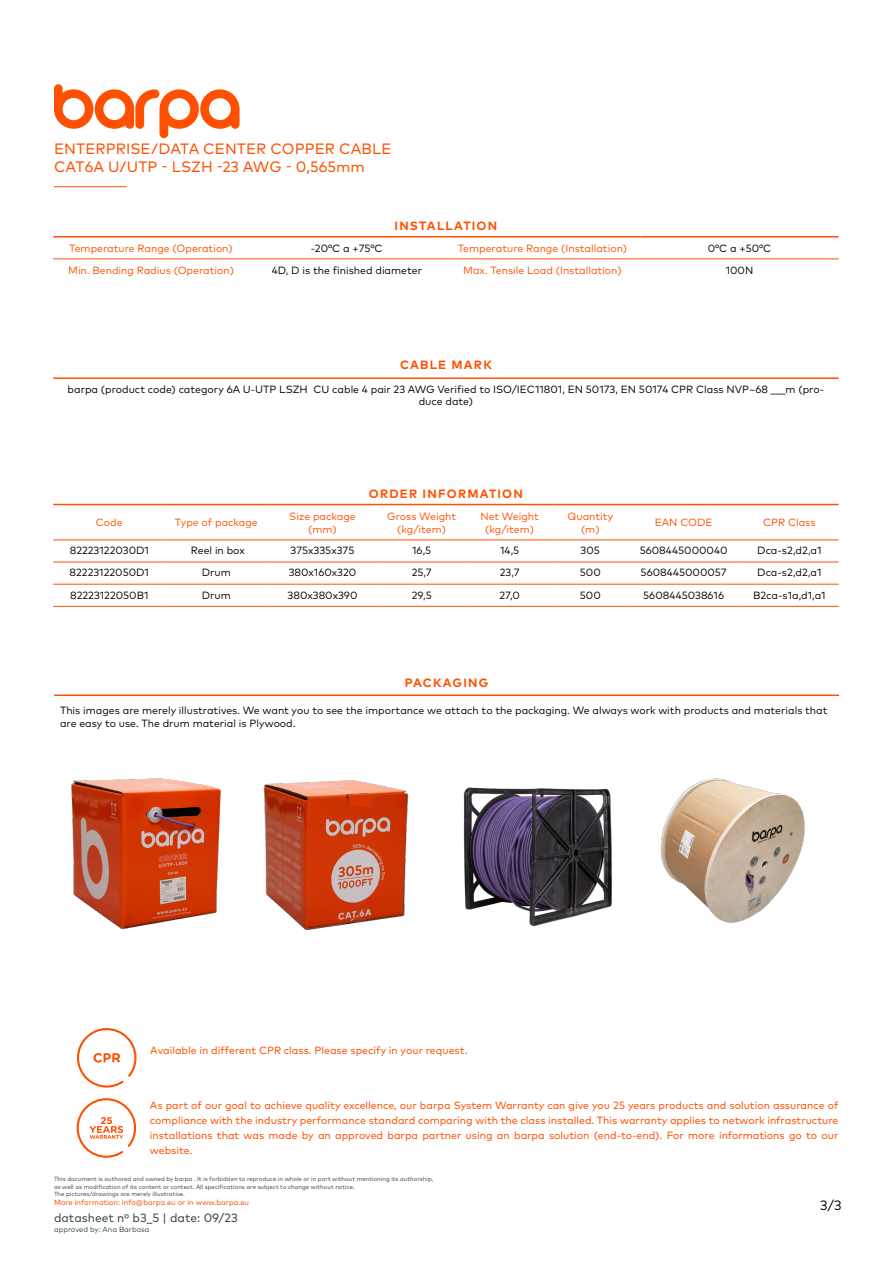
<style>
.page{position:relative;width:893px;height:1263px;background:#fff}
.page>*{position:absolute;margin:0;border:0;box-sizing:border-box;transform-origin:0 0}
.t1{font:15px/18px "Mark Pro";letter-spacing:.005em;color:#fe5000}
.t2{font:13.5px "Mark Pro";color:#000}
.t3{font:700 12px "Mark Pro";letter-spacing:.1em;color:#fe5000}
.t4{font:12px "Mark Pro";color:#3b4544}
.t5{font:10.5px/12.6px "Mark Pro";color:#000;text-align:center}
.t6{font:10.5px/15px "Mark Pro";color:#fe5000;text-align:justify}
.t7{font:10.5px/12.6px "Mark Pro";color:#fe5000;text-align:center}
.t8{font:7.5px "Mark Pro";color:#fe5000}
.t9{font:7.5px "Mark Pro";color:#3b4544}
.t10{font:6px/7.5px "Mark Pro";color:#4a4a49}
</style>
<div class="page">
<svg style="left:54px;top:84px;width:186px;height:54px"></svg>
<hr style="left:54px;top:186px;width:73px;height:1px;background:#fe5000">
<hr style="left:53px;top:236px;width:196px;height:1px;background:#fe5000">
<hr style="left:249px;top:236px;width:196px;height:1px;background:#fe5000">
<hr style="left:445px;top:236px;width:195px;height:1px;background:#fe5000">
<hr style="left:640px;top:236px;width:199px;height:1px;background:#fe5000">
<hr style="left:53px;top:259px;width:196px;height:1px;background:#fe5000">
<hr style="left:249px;top:259px;width:196px;height:1px;background:#fe5000">
<hr style="left:445px;top:259px;width:195px;height:1px;background:#fe5000">
<hr style="left:640px;top:259px;width:199px;height:1px;background:#fe5000">
<hr style="left:53px;top:377px;width:786px;height:2px;background:#fe5000">
<svg style="left:77px;top:1098px;width:59px;height:60px"></svg>
<svg style="left:77px;top:1028px;width:59px;height:59px"></svg>
<hr style="left:53px;top:504px;width:112px;height:1px;background:#fe5000">
<hr style="left:165px;top:504px;width:102px;height:1px;background:#fe5000">
<hr style="left:267px;top:504px;width:111px;height:1px;background:#fe5000">
<hr style="left:378px;top:504px;width:88px;height:1px;background:#fe5000">
<hr style="left:466px;top:504px;width:88px;height:1px;background:#fe5000">
<hr style="left:554px;top:504px;width:73px;height:1px;background:#fe5000">
<hr style="left:627px;top:504px;width:113px;height:1px;background:#fe5000">
<hr style="left:740px;top:504px;width:99px;height:1px;background:#fe5000">
<hr style="left:53px;top:539px;width:112px;height:1px;background:#fe5000">
<hr style="left:165px;top:539px;width:102px;height:1px;background:#fe5000">
<hr style="left:267px;top:539px;width:111px;height:1px;background:#fe5000">
<hr style="left:378px;top:539px;width:88px;height:1px;background:#fe5000">
<hr style="left:466px;top:539px;width:88px;height:1px;background:#fe5000">
<hr style="left:554px;top:539px;width:73px;height:1px;background:#fe5000">
<hr style="left:627px;top:539px;width:113px;height:1px;background:#fe5000">
<hr style="left:740px;top:539px;width:99px;height:1px;background:#fe5000">
<hr style="left:53px;top:562px;width:112px;height:1px;background:#fe5000">
<hr style="left:165px;top:562px;width:102px;height:1px;background:#fe5000">
<hr style="left:267px;top:562px;width:111px;height:1px;background:#fe5000">
<hr style="left:378px;top:562px;width:88px;height:1px;background:#fe5000">
<hr style="left:466px;top:562px;width:88px;height:1px;background:#fe5000">
<hr style="left:554px;top:562px;width:73px;height:1px;background:#fe5000">
<hr style="left:627px;top:562px;width:113px;height:1px;background:#fe5000">
<hr style="left:740px;top:562px;width:99px;height:1px;background:#fe5000">
<hr style="left:53px;top:584px;width:112px;height:1px;background:#fe5000">
<hr style="left:53px;top:606px;width:112px;height:1px;background:#fe5000">
<hr style="left:165px;top:584px;width:102px;height:1px;background:#fe5000">
<hr style="left:165px;top:606px;width:102px;height:1px;background:#fe5000">
<hr style="left:267px;top:584px;width:111px;height:1px;background:#fe5000">
<hr style="left:267px;top:606px;width:111px;height:1px;background:#fe5000">
<hr style="left:378px;top:584px;width:88px;height:1px;background:#fe5000">
<hr style="left:378px;top:606px;width:88px;height:1px;background:#fe5000">
<hr style="left:466px;top:584px;width:88px;height:1px;background:#fe5000">
<hr style="left:466px;top:606px;width:88px;height:1px;background:#fe5000">
<hr style="left:554px;top:584px;width:73px;height:1px;background:#fe5000">
<hr style="left:554px;top:606px;width:73px;height:1px;background:#fe5000">
<hr style="left:627px;top:584px;width:113px;height:1px;background:#fe5000">
<hr style="left:627px;top:606px;width:113px;height:1px;background:#fe5000">
<hr style="left:740px;top:584px;width:99px;height:1px;background:#fe5000">
<hr style="left:740px;top:606px;width:99px;height:1px;background:#fe5000">
<hr style="left:54px;top:694px;width:785px;height:2px;background:#fe5000">
<img style="left:463px;top:787px;width:149px;height:140px">
<img style="left:660px;top:778px;width:145px;height:145px">
<img style="left:263px;top:780px;width:146px;height:150px">
<img style="left:71px;top:778px;width:150px;height:151px">
<h1 class="t1" style="left:54px;top:139px;width:339px">ENTERPRISE/DATA CENTER COPPER CABLE<br>CAT6A U/UTP - LSZH -23 AWG - 0,565mm</h1>
<p class="t3" style="left:395px;top:217px;width:104px">INSTALLATION</p>
<p class="t7" style="left:69px;top:241px;width:165px">Temperature Range (Operation)</p>
<p class="t5" style="left:311px;top:241px;width:73px">-20°C a +75°C</p>
<p class="t7" style="left:458px;top:241px;width:171px">Temperature Range (Installation)</p>
<p class="t5" style="left:708px;top:241px;width:65px">0°C a +50°C</p>
<p class="t7" style="left:68px;top:263px;width:167px">Min. Bending Radius (Operation)</p>
<p class="t5" style="left:272px;top:263px;width:152px">4D, D is the finished diameter</p>
<p class="t7" style="left:463px;top:263px;width:160px">Max. Tensile Load (Installation)</p>
<p class="t5" style="left:726px;top:263px;width:29px">100N</p>
<p class="t3" style="left:400px;top:356px;width:93px">CABLE MARK</p>
<p class="t5" style="left:68px;top:382px;width:758px">barpa (product code) category 6A U-UTP LSZH CU cable 4 pair 23 AWG Verified to ISO/IEC11801, EN 50173, EN 50174 CPR Class NVP~68 ___m (pro&shy;duce date)</p>
<p class="t3" style="left:369px;top:484px;width:155px">ORDER INFORMATION</p>
<p class="t7" style="left:96px;top:515px;width:28px">Code</p>
<p class="t7" style="left:175px;top:515px;width:84px">Type of package</p>
<p class="t7" style="left:289px;top:509px;width:68px">Size package (mm)</p>
<p class="t7" style="left:387px;top:509px;width:71px">Gross Weight (kg/item)</p>
<p class="t7" style="left:480px;top:509px;width:60px">Net Weight (kg/item)</p>
<p class="t7" style="left:568px;top:509px;width:47px">Quantity (m)</p>
<p class="t7" style="left:655px;top:515px;width:59px">EAN CODE</p>
<p class="t7" style="left:763px;top:515px;width:54px">CPR Class</p>
<p class="t5" style="left:70px;top:543px;width:81px">82223122030D1</p>
<p class="t5" style="left:191px;top:543px;width:55px">Reel in box</p>
<p class="t5" style="left:291px;top:543px;width:65px">375x335x375</p>
<p class="t5" style="left:412px;top:543px;width:21px">16,5</p>
<p class="t5" style="left:500px;top:543px;width:21px">14,5</p>
<p class="t5" style="left:581px;top:543px;width:21px">305</p>
<p class="t5" style="left:640px;top:543px;width:89px">5608445000040</p>
<p class="t5" style="left:757px;top:543px;width:66px">Dca-s2,d2,a1</p>
<p class="t5" style="left:70px;top:565px;width:81px">82223122050D1</p>
<p class="t5" style="left:202px;top:565px;width:30px">Drum</p>
<p class="t5" style="left:289px;top:565px;width:69px">380x160x320</p>
<p class="t5" style="left:412px;top:565px;width:21px">25,7</p>
<p class="t5" style="left:500px;top:565px;width:21px">23,7</p>
<p class="t5" style="left:580px;top:565px;width:22px">500</p>
<p class="t5" style="left:641px;top:565px;width:88px">5608445000057</p>
<p class="t5" style="left:757px;top:565px;width:66px">Dca-s2,d2,a1</p>
<p class="t5" style="left:70px;top:588px;width:80px">82223122050B1</p>
<p class="t5" style="left:202px;top:588px;width:30px">Drum</p>
<p class="t5" style="left:288px;top:588px;width:71px">380x380x390</p>
<p class="t5" style="left:412px;top:588px;width:22px">29,5</p>
<p class="t5" style="left:499px;top:588px;width:22px">27,0</p>
<p class="t5" style="left:580px;top:588px;width:22px">500</p>
<p class="t5" style="left:643px;top:588px;width:82px">5608445038616</p>
<p class="t5" style="left:753px;top:588px;width:74px">B2ca-s1a,d1,a1</p>
<p class="t3" style="left:405px;top:674px;width:85px">PACKAGING</p>
<p class="t5" style="left:60px;top:703px;width:769px;text-align:left">This images are merely illustratives. We want you to see the importance we attach to the packaging. We always work with products and materials that are easy to use. The drum material is Plywood.</p>
<p class="t6" style="left:150px;top:1042px;width:319px">Available in different CPR class. Please specify in your request.</p>
<p class="t6" style="left:150px;top:1097px;width:690px">As part of our goal to achieve quality excellence, our barpa System Warranty can give you 25 years products and solution assurance of compliance with the industry performance standard comparing with the class installed. This warranty applies to network infrastructure installations that was made by an approved barpa partner using an barpa solution (end-to-end). For more informations go to our website.</p>
<p class="t10" style="left:54px;top:1175px;width:381px">This document is authored and owned by barpa . It is forbidden to reproduce in whole or in part without mentioning its authorship, as well as modification of its content or context. All specifications are subject to change without notice.<br>The pictures/drawings are merely illustrative.</p>
<p class="t8" style="left:54px;top:1197px;width:197px">More information: info@barpa.eu or in www.barpa.eu</p>
<p class="t2" style="left:820px;top:1194px;width:23px">3/3</p>
<p class="t4" style="left:54px;top:1208px;width:185px">datasheet nº b3_5 | date: 09/23</p>
<p class="t9" style="left:54px;top:1224px;width:97px">approved by: Ana Barbosa</p>
</div>
